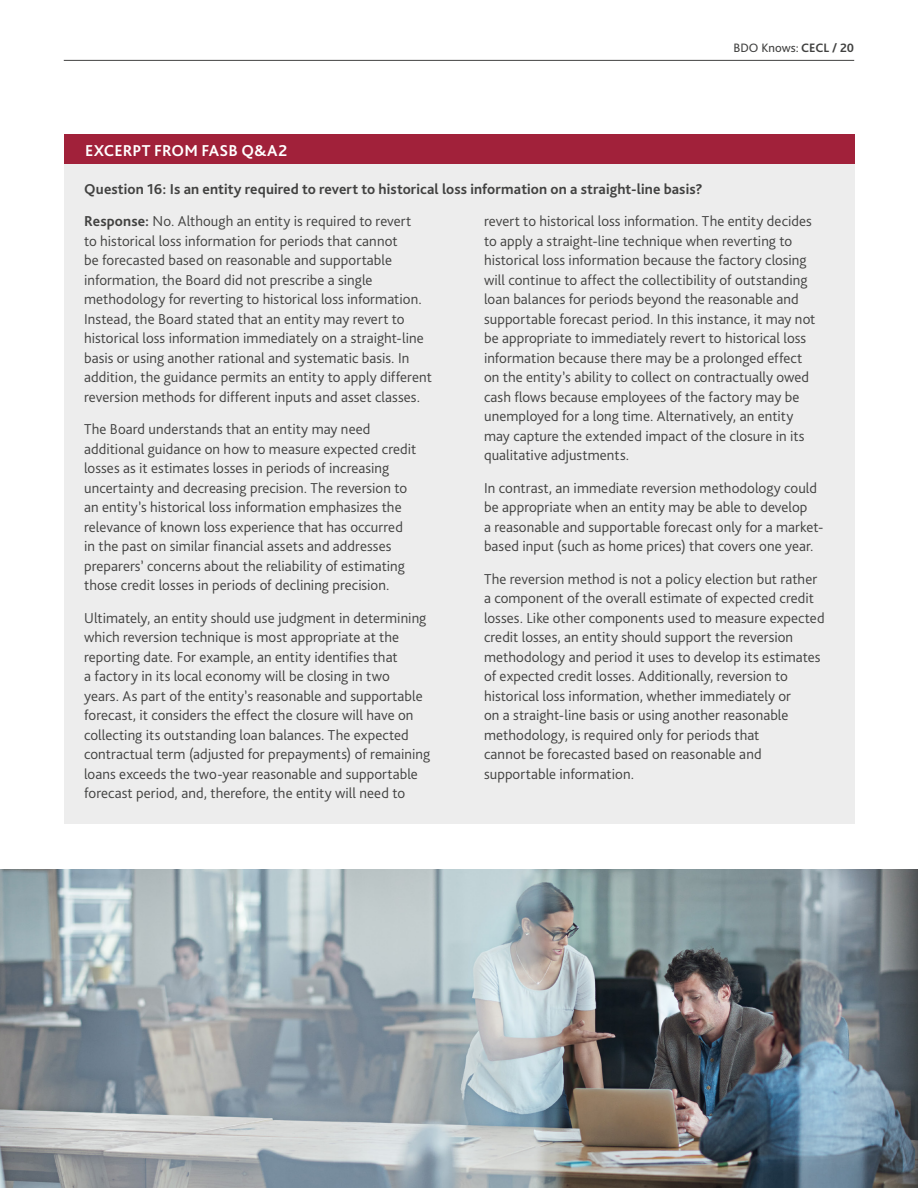
<style>
.page{position:relative;width:918px;height:1188px;background:#fff}
.page>*{position:absolute;margin:0;border:0;box-sizing:border-box;transform-origin:0 0}
.Subheading{font:700 16.5px "Bliss Pro";letter-spacing:.01em;color:#fff}
.Body_text_-_3mm_afte{font:300 15px/19.5px "Bliss Pro";letter-spacing:.005em;color:#414140}
.Subheading-2{font:700 15px "Bliss Pro";letter-spacing:.01em;color:#414140}
.t1{font:12.75px "Bliss Pro";color:#414140}
.s1{font-weight:700}
</style>
<div class="page">
<img style="left:0;top:870px;width:918px;height:318px">
<div style="left:64px;top:154px;width:790px;height:669px;background:#ededed"></div>
<div style="left:64px;top:134px;width:790px;height:30px;background:#a1213a"></div>
<hr style="left:64px;top:60px;width:790px;height:1px;background:#414140">
<p class="Subheading" style="left:85px;top:140px;width:204px">EXCERPT FROM FASB Q&amp;A2</p>
<p class="t1" style="left:734px;top:40px;width:122px">BDO Knows: <span class="s1">CECL / 20</span></p>
<p class="Subheading-2" style="left:84px;top:180px;width:620px">Question 16: Is an entity required to revert to historical loss information on a straight-line basis?</p>
<p class="Body_text_-_3mm_afte" style="left:84px;top:211px;width:349px"><span class="s1">Response:</span> No. Although an entity is required to revert<br>to historical loss information for periods that cannot<br>be forecasted based on reasonable and supportable information, the Board did not prescribe a single methodology for reverting to historical loss information.<br>Instead, the Board stated that an entity may revert to historical loss information immediately on a straight-line basis or using another rational and systematic basis. In addition, the guidance permits an entity to apply different reversion methods for different inputs and asset classes.</p>
<p class="Body_text_-_3mm_afte" style="left:84px;top:419px;width:334px">The Board understands that an entity may need additional guidance on how to measure expected credit losses as it estimates losses in periods of increasing uncertainty and decreasing precision. The reversion to an entity’s historical loss information emphasizes the relevance of known loss experience that has occurred in the past on similar financial assets and addresses preparers’ concerns about the reliability of estimating those credit losses in periods of declining precision.</p>
<p class="Body_text_-_3mm_afte" style="left:84px;top:607px;width:348px">Ultimately, an entity should use judgment in determining which reversion technique is most appropriate at the reporting date. For example, an entity identifies that<br>a factory in its local economy will be closing in two<br>years. As part of the entity’s reasonable and supportable forecast, it considers the effect the closure will have on collecting its outstanding loan balances. The expected contractual term (adjusted for prepayments) of remaining loans exceeds the two-year reasonable and supportable forecast period, and, therefore, the entity will need to</p>
<p class="Body_text_-_3mm_afte" style="left:484px;top:211px;width:333px">revert to historical loss information. The entity decides to apply a straight-line technique when reverting to historical loss information because the factory closing will continue to affect the collectibility of outstanding loan balances for periods beyond the reasonable and supportable forecast period. In this instance, it may not be appropriate to immediately revert to historical loss information because there may be a prolonged effect on the entity’s ability to collect on contractually owed cash flows because employees of the factory may be unemployed for a long time. Alternatively, an entity may capture the extended impact of the closure in its qualitative adjustments.</p>
<p class="Body_text_-_3mm_afte" style="left:484px;top:478px;width:341px">In contrast, an immediate reversion methodology could be appropriate when an entity may be able to develop<br>a reasonable and supportable forecast only for a market&shy;based input (such as home prices) that covers one year.</p>
<p class="Body_text_-_3mm_afte" style="left:484px;top:568px;width:342px">The reversion method is not a policy election but rather a component of the overall estimate of expected credit losses. Like other components used to measure expected credit losses, an entity should support the reversion methodology and period it uses to develop its estimates of expected credit losses. Additionally, reversion to historical loss information, whether immediately or<br>on a straight-line basis or using another reasonable methodology, is required only for periods that<br>cannot be forecasted based on reasonable and supportable information.</p>
</div>
